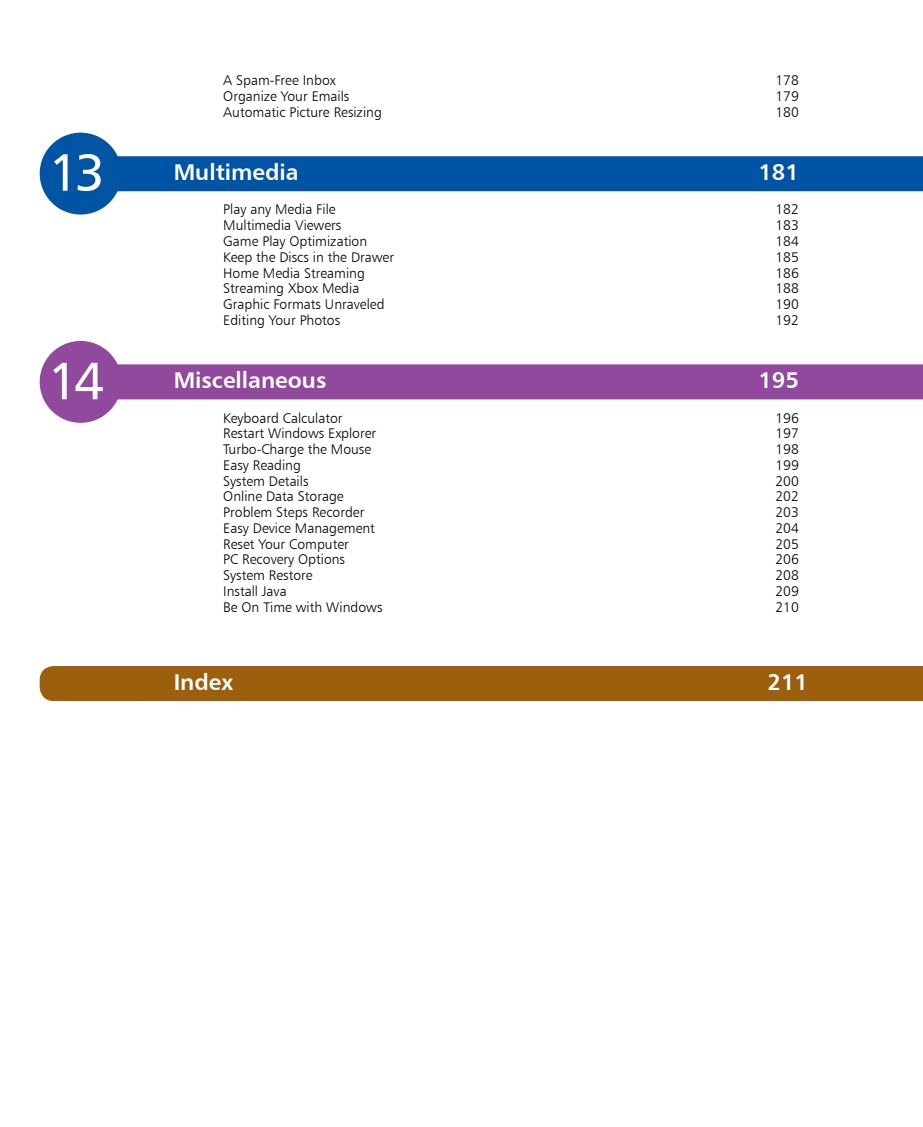
<style>
.page{position:relative;width:923px;height:1127px;background:#fff}
.page>*{position:absolute;margin:0;border:0;box-sizing:border-box;transform-origin:0 0}
.t1{font:52.5px "Humanist 777 BT Roman B";color:#fff}
.t2{font:22.75px "Humanist 777 BT Bold B";color:#fff}
.t3{font:14px "Humanist 777 BT Light B";color:#000}
</style>
<div class="page">
<div style="left:74px;top:156px;width:849px;height:35px;background:#0054a4"></div>
<div style="left:74px;top:364px;width:849px;height:35px;background:#90499c"></div>
<div style="left:74px;top:665px;width:849px;height:35px;background:#9b5f0e"></div>
<div style="left:40px;top:665px;width:113px;height:35px;background:#9b5f0e;border-radius:14px"></div>
<div style="left:40px;top:133px;width:82px;height:81px;background:#0054a4;border-radius:50%"></div>
<div style="left:40px;top:341px;width:82px;height:81px;background:#90499c;border-radius:50%"></div>
<h1 class="t1" style="left:49px;top:140px;width:58px">13</h1>
<h1 class="t1" style="left:48px;top:348px;width:58px">14</h1>
<p class="t3" style="left:223px;top:72px;width:114px">A Spam-Free Inbox</p>
<p class="t3" style="left:775px;top:72px;width:25px">178</p>
<p class="t3" style="left:223px;top:87px;width:128px">Organize Your Emails</p>
<p class="t3" style="left:775px;top:87px;width:25px">179</p>
<p class="t3" style="left:223px;top:103px;width:160px">Automatic Picture Resizing</p>
<p class="t3" style="left:775px;top:103px;width:25px">180</p>
<h2 class="t2" style="left:174px;top:158px;width:126px">Multimedia</h2>
<h2 class="t2" style="left:758px;top:158px;width:42px">181</h2>
<p class="t3" style="left:223px;top:201px;width:114px">Play any Media File</p>
<p class="t3" style="left:775px;top:201px;width:25px">182</p>
<p class="t3" style="left:223px;top:217px;width:119px">Multimedia Viewers</p>
<p class="t3" style="left:775px;top:217px;width:25px">183</p>
<p class="t3" style="left:223px;top:232px;width:145px">Game Play Optimization</p>
<p class="t3" style="left:775px;top:232px;width:25px">184</p>
<p class="t3" style="left:223px;top:248px;width:172px">Keep the Discs in the Drawer</p>
<p class="t3" style="left:775px;top:248px;width:25px">185</p>
<p class="t3" style="left:223px;top:264px;width:143px">Home Media Streaming</p>
<p class="t3" style="left:775px;top:264px;width:25px">186</p>
<p class="t3" style="left:223px;top:280px;width:137px">Streaming Xbox Media</p>
<p class="t3" style="left:775px;top:280px;width:25px">188</p>
<p class="t3" style="left:223px;top:295px;width:163px">Graphic Formats Unraveled</p>
<p class="t3" style="left:775px;top:295px;width:25px">190</p>
<p class="t3" style="left:223px;top:311px;width:118px">Editing Your Photos</p>
<p class="t3" style="left:775px;top:311px;width:25px">192</p>
<h2 class="t2" style="left:174px;top:366px;width:154px">Miscellaneous</h2>
<h2 class="t2" style="left:758px;top:366px;width:42px">195</h2>
<p class="t3" style="left:223px;top:409px;width:121px">Keyboard Calculator</p>
<p class="t3" style="left:775px;top:409px;width:25px">196</p>
<p class="t3" style="left:223px;top:425px;width:154px">Restart Windows Explorer</p>
<p class="t3" style="left:775px;top:425px;width:25px">197</p>
<p class="t3" style="left:223px;top:440px;width:149px">Turbo-Charge the Mouse</p>
<p class="t3" style="left:775px;top:440px;width:25px">198</p>
<p class="t3" style="left:223px;top:456px;width:79px">Easy Reading</p>
<p class="t3" style="left:775px;top:456px;width:25px">199</p>
<p class="t3" style="left:223px;top:472px;width:87px">System Details</p>
<p class="t3" style="left:775px;top:472px;width:25px">200</p>
<p class="t3" style="left:223px;top:488px;width:122px">Online Data Storage</p>
<p class="t3" style="left:775px;top:488px;width:25px">202</p>
<p class="t3" style="left:223px;top:503px;width:143px">Problem Steps Recorder</p>
<p class="t3" style="left:775px;top:503px;width:25px">203</p>
<p class="t3" style="left:223px;top:519px;width:153px">Easy Device Management</p>
<p class="t3" style="left:775px;top:519px;width:25px">204</p>
<p class="t3" style="left:223px;top:535px;width:127px">Reset Your Computer</p>
<p class="t3" style="left:775px;top:535px;width:25px">205</p>
<p class="t3" style="left:223px;top:551px;width:123px">PC Recovery Options</p>
<p class="t3" style="left:775px;top:551px;width:25px">206</p>
<p class="t3" style="left:223px;top:566px;width:91px">System Restore</p>
<p class="t3" style="left:775px;top:566px;width:25px">208</p>
<p class="t3" style="left:223px;top:582px;width:65px">Install Java</p>
<p class="t3" style="left:775px;top:582px;width:25px">209</p>
<p class="t3" style="left:223px;top:598px;width:161px">Be On Time with Windows</p>
<p class="t3" style="left:775px;top:598px;width:25px">210</p>
<h2 class="t2" style="left:174px;top:667px;width:61px">Index</h2>
<h2 class="t2" style="left:767px;top:667px;width:42px">211</h2>
</div>
